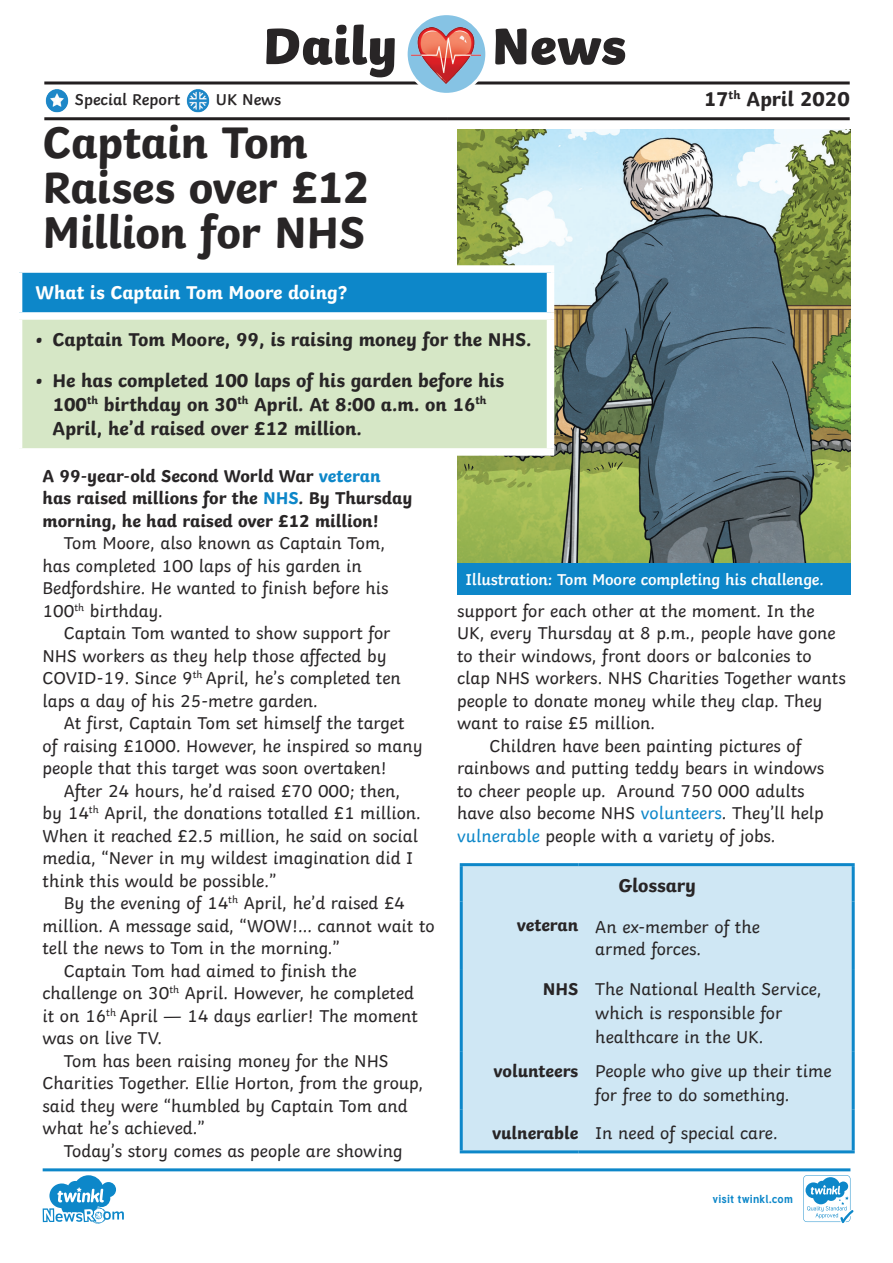
<style>
.page{position:relative;width:893px;height:1263px;background:#fff}
.page>*{position:absolute;margin:0;border:0;box-sizing:border-box;transform-origin:0 0}
.Masthead{font:800 54px "Twinkl";color:#282526}
.Header_1{font:700 46.5px/45px "Twinkl";letter-spacing:-.01em;color:#282526}
.Date{font:700 21px "Twinkl";color:#282526}
.Glossary_Header{font:700 19.5px/24px "Twinkl";color:#282526}
.Question{font:700 19.5px "Twinkl";color:#fff}
.UKS2_Body_Copy{font:18px/22.5px "Twinkl";color:#282526}
.Glossary_Definition{font:18px/24px "Twinkl";color:#282526}
.UKS2_Body_Copy_-_Lea{font:700 18px/22.5px "Twinkl";color:#282526}
.Glossary_Word{font:700 18px "Twinkl";color:#282526}
.Photo_Caption{font:600 16.5px "Twinkl";letter-spacing:-.01em;color:#fff}
.Category{font:600 16.5px "Twinkl";color:#282526}
.t1{font:700 11.4px "Tuffy";letter-spacing:.015em;color:#0d87c9}
.s1{color:#0d87c9}
</style>
<div class="page">
<img style="left:457px;top:129px;width:393px;height:434px">
<div style="left:457px;top:563px;width:393px;height:32px;background:#0d87c9"></div>
<hr style="left:44px;top:81px;width:403px;height:3px;background:#231f20">
<hr style="left:447px;top:81px;width:403px;height:3px;background:#231f20">
<hr style="left:44px;top:117px;width:403px;height:3px;background:#231f20">
<hr style="left:447px;top:117px;width:403px;height:3px;background:#231f20">
<img style="left:44px;top:88px;width:26px;height:25px;border-radius:13px">
<img style="left:185px;top:88px;width:26px;height:25px;border-radius:13px">
<svg style="left:406px;top:14px;width:81px;height:80px"></svg>
<div style="left:405px;top:12px;width:83px;height:84px;border:3px solid #fff;border-radius:50%"></div>
<img style="left:411px;top:28px;width:69px;height:56px">
<div style="left:19px;top:269px;width:531px;height:47px;background:#0d87c9"></div>
<div style="left:19px;top:316px;width:531px;height:136px;background:#d6e7c6"></div>
<div style="left:15px;top:265px;width:539px;height:8px;background:#fff"></div>
<div style="left:15px;top:273px;width:7px;height:39px;background:#fff"></div>
<div style="left:547px;top:273px;width:7px;height:39px;background:#fff"></div>
<div style="left:15px;top:320px;width:7px;height:128px;background:#fff"></div>
<div style="left:547px;top:320px;width:7px;height:128px;background:#fff"></div>
<div style="left:15px;top:448px;width:539px;height:8px;background:#fff"></div>
<div style="left:15px;top:312px;width:539px;height:8px;background:#fff"></div>
<div style="left:463px;top:866px;width:389px;height:284px;background:#cfe7f4"></div>
<hr style="left:460px;top:866px;width:3px;height:35px;background:#0d87c9">
<hr style="left:460px;top:863px;width:118px;height:3px;background:#0d87c9">
<hr style="left:578px;top:863px;width:277px;height:3px;background:#0d87c9">
<hr style="left:852px;top:866px;width:3px;height:35px;background:#0d87c9">
<hr style="left:460px;top:901px;width:3px;height:68px;background:#0d87c9">
<hr style="left:852px;top:901px;width:3px;height:68px;background:#0d87c9">
<hr style="left:460px;top:969px;width:3px;height:82px;background:#0d87c9">
<hr style="left:460px;top:1051px;width:3px;height:58px;background:#0d87c9">
<hr style="left:852px;top:969px;width:3px;height:82px;background:#0d87c9">
<hr style="left:852px;top:1051px;width:3px;height:58px;background:#0d87c9">
<hr style="left:460px;top:1109px;width:3px;height:41px;background:#0d87c9">
<hr style="left:460px;top:1150px;width:118px;height:3px;background:#0d87c9">
<hr style="left:852px;top:1109px;width:3px;height:41px;background:#0d87c9">
<hr style="left:578px;top:1150px;width:277px;height:3px;background:#0d87c9">
<svg style="left:43px;top:1168px;width:810px;height:56px"></svg>
<p class="Masthead" style="left:263px;top:0;width:136px">Daily</p>
<p class="Masthead" style="left:492px;top:0;width:136px">News</p>
<p class="Category" style="left:75px;top:86px;width:107px">Special Report</p>
<p class="Category" style="left:216px;top:86px;width:67px">UK News</p>
<p class="Date" style="left:704px;top:82px;width:147px">17<sup>th</sup> April 2020</p>
<p class="Header_1" style="left:43px;top:115px;width:329px">Captain Tom<br>Raises over £12<br>Million for NHS</p>
<p class="Question" style="left:36px;top:276px;width:313px">What is Captain Tom Moore doing?</p>
<p class="Glossary_Header" style="left:36px;top:325px;width:498px">• Captain Tom Moore, 99, is raising money for the NHS.</p>
<p class="Glossary_Header" style="left:53px;top:366px;width:453px;text-indent:-17px">• He has completed 100 laps of his garden before his<br>100<sup>th</sup> birthday on 30<sup>th</sup> April. At 8:00 a.m. on 16<sup>th<br></sup>April, he’d raised over £12 million.</p>
<p class="UKS2_Body_Copy_-_Lea" style="left:43px;top:462px;width:371px">A 99-year-old Second World War <span class="s1">veteran </span>has raised millions for the <span class="s1">NHS</span>. By Thursday morning, he had raised over £12 million!</p>
<p class="UKS2_Body_Copy" style="left:43px;top:530px;width:347px;text-indent:21px">Tom Moore, also known as Captain Tom, has completed 100 laps of his garden in Bedfordshire. He wanted to finish before his 100<sup>th</sup> birthday.</p>
<p class="UKS2_Body_Copy" style="left:43px;top:620px;width:360px;text-indent:21px">Captain Tom wanted to show support for NHS workers as they help those affected by COVID-19. Since 9<sup>th</sup> April, he’s completed ten laps a day of his 25-metre garden.</p>
<p class="UKS2_Body_Copy" style="left:43px;top:710px;width:382px;text-indent:21px">At first, Captain Tom set himself the target of raising £1000. However, he inspired so many people that this target was soon overtaken!</p>
<p class="UKS2_Body_Copy" style="left:43px;top:778px;width:380px;text-indent:21px">After 24 hours, he’d raised £70 000; then, by 14<sup>th</sup> April, the donations totalled £1 million.<br>When it reached £2.5 million, he said on social media, “Never in my wildest imagination did I think this would be possible.”</p>
<p class="UKS2_Body_Copy" style="left:43px;top:890px;width:394px;text-indent:21px">By the evening of 14<sup>th</sup> April, he’d raised £4 million. A message said, “WOW!... cannot wait to tell the news to Tom in the morning.”</p>
<p class="UKS2_Body_Copy" style="left:43px;top:958px;width:377px;text-indent:21px">Captain Tom had aimed to finish the challenge on 30<sup>th</sup> April. However, he completed it on 16<sup>th</sup> April — 14 days earlier! The moment was on live TV.</p>
<p class="UKS2_Body_Copy" style="left:43px;top:1048px;width:382px;text-indent:21px">Tom has been raising money for the NHS Charities Together. Ellie Horton, from the group, said they were “humbled by Captain Tom and what he’s achieved.”</p>
<p class="UKS2_Body_Copy" style="left:64px;top:1138px;width:340px">Today’s story comes as people are showing</p>
<p class="Photo_Caption" style="left:466px;top:566px;width:360px">Illustration: Tom Moore completing his challenge.</p>
<p class="UKS2_Body_Copy" style="left:457px;top:598px;width:390px">support for each other at the moment. In the UK, every Thursday at 8 p.m., people have gone to their windows, front doors or balconies to clap NHS workers. NHS Charities Together wants people to donate money while they clap. They want to raise £5 million.</p>
<p class="UKS2_Body_Copy" style="left:457px;top:733px;width:369px;text-indent:32px">Children have been painting pictures of rainbows and putting teddy bears in windows to cheer people up. Around 750 000 adults have also become NHS <span class="s1">volunteers</span>. They’ll help <span class="s1">vulnerable</span> people with a variety of jobs.</p>
<p class="Glossary_Header" style="left:618px;top:871px;width:79px">Glossary</p>
<p class="Glossary_Word" style="left:517px;top:910px;width:63px">veteran</p>
<p class="Glossary_Definition" style="left:595px;top:914px;width:166px;line-height:22.5px">An ex-member of the armed forces.</p>
<p class="Glossary_Word" style="left:543px;top:974px;width:37px">NHS</p>
<p class="Glossary_Definition" style="left:595px;top:975px;width:228px">The National Health Service, which is responsible for healthcare in the UK.</p>
<p class="Glossary_Word" style="left:493px;top:1056px;width:86px">volunteers</p>
<p class="Glossary_Definition" style="left:595px;top:1057px;width:238px">People who give up their time for free to do something.</p>
<p class="Glossary_Word" style="left:492px;top:1118px;width:88px">vulnerable</p>
<p class="Glossary_Definition" style="left:595px;top:1119px;width:184px">In need of special care.</p>
<p class="t1" style="left:712px;top:1190px;width:82px">visit twinkl.com</p>
</div>
